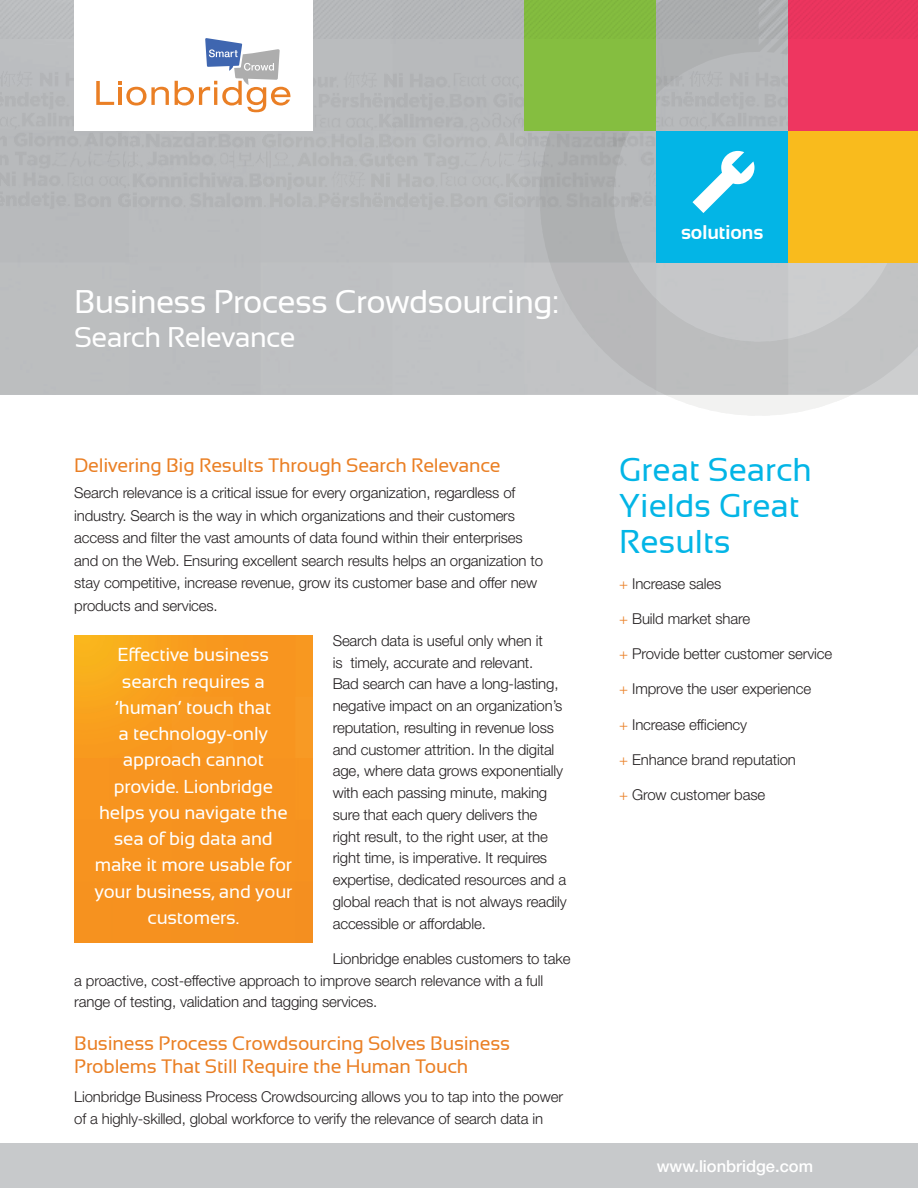
<style>
.page{position:relative;width:918px;height:1188px;background:#fff}
.page>*{position:absolute;margin:0;border:0;box-sizing:border-box;transform-origin:0 0}
.LB_Body_text{font:33px/36px "Sansation";color:#03b5e6}
.LB_Headline{font:32.85px "Sansation";letter-spacing:-.02em;color:#fff}
.LB_Headline-2{font:28.5px "Sansation";letter-spacing:-.02em;color:#fff}
.t1{font:700 19.8px "Sansation";color:#fff}
.LB_Subhead_regular{font:19.5px/22.5px "Sansation";letter-spacing:-.01em;color:#ea7f24}
.LB_Callout_box_text{font:18.75px/26.2px "Sansation";letter-spacing:-.01em;color:#fff;text-align:center}
.t2{font:500 16.5px "Helvetica Neue LT Std";color:#fff}
.LB_Body_text-2{font:300 15px/21.8px "Helvetica Neue LT Std";letter-spacing:-.01em;color:#231f20}
.s1{color:#ea7f25}
</style>
<div class="page">
<img style="left:74px;top:635px;width:238px;height:308px">
<div style="left:0;top:39px;width:540px;height:355px;background:#bcbebf"></div>
<div style="left:0;top:44px;width:540px;height:193px;background:#b8babc"></div>
<div style="left:0;top:1144px;width:918px;height:44px;background:#c7c9cb"></div>
<div style="left:525px;top:0;width:131px;height:131px;background:#85be40"></div>
<img style="left:0;top:0;width:540px;height:39px">
<div style="left:74px;top:0;width:238px;height:131px;background:#fff"></div>
<svg style="left:96px;top:81px;width:73px;height:25px"></svg>
<svg style="left:175px;top:38px;width:115px;height:74px"></svg>
<svg style="left:540px;top:0;width:378px;height:416px"></svg>
<p class="LB_Headline" style="left:74px;top:283px;width:486px">Business Process Crowdsourcing:</p>
<p class="LB_Headline-2" style="left:74px;top:321px;width:223px">Search Relevance</p>
<p class="LB_Subhead_regular" style="left:74px;top:454px;width:428px">Delivering Big Results Through Search Relevance</p>
<p class="LB_Body_text-2" style="left:74px;top:482px;width:443px">Search relevance is a critical issue for every organization, regardless of</p>
<p class="LB_Body_text-2" style="left:74px;top:504px;width:442px">industry. Search is the way in which organizations and their customers</p>
<p class="LB_Body_text-2" style="left:74px;top:527px;width:450px">access and filter the vast amounts of data found within their enterprises</p>
<p class="LB_Body_text-2" style="left:74px;top:549px;width:470px">and on the Web. Ensuring excellent search results helps an organization to</p>
<p class="LB_Body_text-2" style="left:74px;top:572px;width:465px">stay competitive, increase revenue, grow its customer base and offer new</p>
<p class="LB_Body_text-2" style="left:74px;top:594px;width:145px">products and services.</p>
<p class="LB_Body_text-2" style="left:333px;top:629px;width:236px">Search data is useful only when it<br>is timely, accurate and relevant.<br>Bad search can have a long-lasting, negative impact on an organization’s reputation, resulting in revenue loss and customer attrition. In the digital age, where data grows exponentially with each passing minute, making sure that each query delivers the right result, to the right user, at the right time, is imperative. It requires expertise, dedicated resources and a global reach that is not always readily accessible or affordable.</p>
<p class="LB_Body_text-2" style="left:74px;top:947px;width:498px;text-indent:258px">Lionbridge enables customers to take a proactive, cost-effective approach to improve search relevance with a full range of testing, validation and tagging services.</p>
<p class="LB_Callout_box_text" style="left:94px;top:642px;width:199px">Effective business search requires a ‘human’ touch that<br>a technology-only approach cannot provide. Lionbridge helps you navigate the sea of big data and make it more usable for your business, and your customers.</p>
<p class="LB_Subhead_regular" style="left:74px;top:1032px;width:438px">Business Process Crowdsourcing Solves Business<br>Problems That Still Require the Human Touch</p>
<p class="LB_Body_text-2" style="left:74px;top:1085px;width:490px">Lionbridge Business Process Crowdsourcing allows you to tap into the power of a highly-skilled, global workforce to verify the relevance of search data in</p>
<p class="t1" style="left:681px;top:221px;width:84px">solutions</p>
<p class="LB_Body_text" style="left:619px;top:452px;width:194px">Great Search<br>Yields Great<br>Results</p>
<p class="LB_Body_text-2" style="left:619px;top:572px;width:104px"><span class="s1">+</span> Increase sales</p>
<p class="LB_Body_text-2" style="left:619px;top:607px;width:132px"><span class="s1">+</span> Build market share</p>
<p class="LB_Body_text-2" style="left:619px;top:643px;width:214px"><span class="s1">+</span> Provide better customer service</p>
<p class="LB_Body_text-2" style="left:619px;top:678px;width:193px"><span class="s1">+</span> Improve the user experience</p>
<p class="LB_Body_text-2" style="left:619px;top:713px;width:129px"><span class="s1">+</span> Increase efficiency</p>
<p class="LB_Body_text-2" style="left:619px;top:748px;width:178px"><span class="s1">+</span> Enhance brand reputation</p>
<p class="LB_Body_text-2" style="left:619px;top:784px;width:147px"><span class="s1">+</span> Grow customer base</p>
<p class="t2" style="left:657px;top:1156px;width:158px">www.lionbridge.com</p>
</div>
